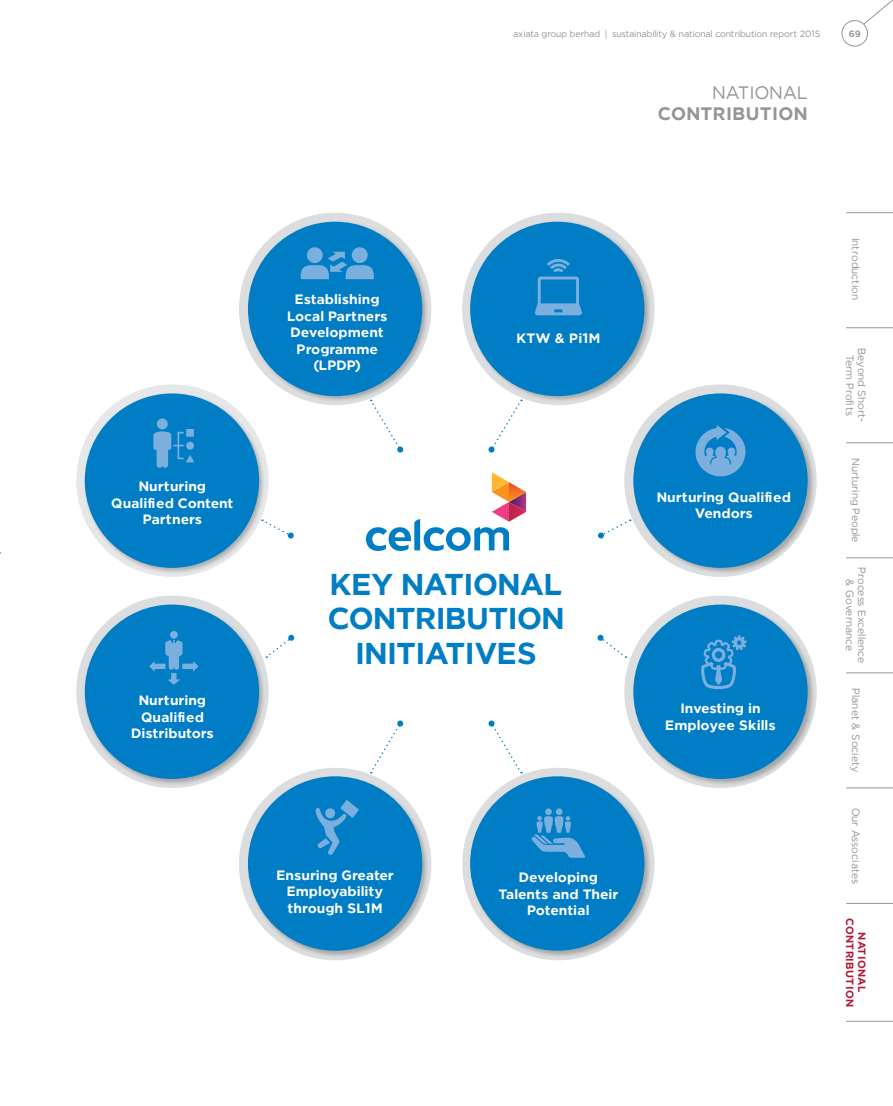
<style>
.page{position:relative;width:893px;height:1106px;background:#fff}
.page>*{position:absolute;margin:0;border:0;box-sizing:border-box;transform-origin:0 0}
.t1{font:700 30px/34.5px "Axiata";letter-spacing:-.02em;color:#007dc5;text-align:center}
.t2{font:700 18px/21px "Axiata";letter-spacing:.02em;color:#939598;text-align:right}
.t3{font:700 13.5px/16.5px "Axiata";color:#fff;text-align:center}
.t4{font:10.5px/12px "Axiata";color:#939598;text-align:center}
.t5{font:700 10.5px/12px "Axiata";letter-spacing:.03em;color:#af1d35;text-align:center}
.t6{font:9px "Axiata";color:#939598}
.t7{font:700 9px "Axiata";color:#939598}
.s1{font-weight:400}
</style>
<div class="page">
<div style="left:842px;top:20px;width:26px;height:26px;border:1px solid #939598;border-radius:50%"></div>
<svg style="left:863px;top:0;width:30px;height:25px"></svg>
<hr style="left:846px;top:212px;width:47px;height:1px;background:#939598">
<hr style="left:846px;top:327px;width:47px;height:1px;background:#939598">
<hr style="left:846px;top:442px;width:47px;height:1px;background:#939598">
<hr style="left:846px;top:557px;width:47px;height:1px;background:#939598">
<hr style="left:846px;top:672px;width:47px;height:1px;background:#939598">
<hr style="left:846px;top:787px;width:47px;height:1px;background:#939598">
<hr style="left:846px;top:903px;width:47px;height:1px;background:#939598">
<hr style="left:846px;top:1020px;width:47px;height:1px;background:#939598">
<div style="left:84px;top:221px;width:730px;height:736px;background:#000;opacity:.25"></div>
<div style="left:248px;top:222px;width:174px;height:174px;background:#007dc5;border-radius:50%"></div>
<div style="left:470px;top:222px;width:174px;height:174px;background:#007dc5;border-radius:50%"></div>
<div style="left:85px;top:393px;width:174px;height:175px;background:#007dc5;border-radius:50%"></div>
<div style="left:85px;top:604px;width:174px;height:175px;background:#007dc5;border-radius:50%"></div>
<div style="left:633px;top:393px;width:175px;height:175px;background:#007dc5;border-radius:50%"></div>
<div style="left:248px;top:776px;width:174px;height:174px;background:#007dc5;border-radius:50%"></div>
<div style="left:470px;top:776px;width:174px;height:174px;background:#007dc5;border-radius:50%"></div>
<div style="left:633px;top:604px;width:175px;height:175px;background:#007dc5;border-radius:50%"></div>
<svg style="left:371px;top:399px;width:32px;height:53px"></svg>
<svg style="left:371px;top:720px;width:32px;height:53px"></svg>
<svg style="left:262px;top:519px;width:32px;height:19px"></svg>
<svg style="left:266px;top:635px;width:28px;height:23px"></svg>
<svg style="left:488px;top:399px;width:34px;height:53px"></svg>
<svg style="left:488px;top:720px;width:34px;height:53px"></svg>
<svg style="left:598px;top:519px;width:33px;height:19px"></svg>
<svg style="left:597px;top:635px;width:29px;height:23px"></svg>
<svg style="left:307px;top:247px;width:16px;height:16px"></svg>
<svg style="left:352px;top:247px;width:16px;height:16px"></svg>
<svg style="left:301px;top:252px;width:73px;height:27px"></svg>
<div style="left:170px;top:631px;width:8px;height:7px;background:#7bafde;border-radius:50%"></div>
<svg style="left:149px;top:639px;width:49px;height:46px"></svg>
<svg style="left:315px;top:800px;width:44px;height:55px"></svg>
<div style="left:545px;top:808px;width:7px;height:7px;background:#7bafde;border-radius:50%"></div>
<div style="left:556px;top:808px;width:6px;height:7px;background:#7bafde;border-radius:50%"></div>
<svg style="left:531px;top:816px;width:54px;height:41px"></svg>
<svg style="left:701px;top:635px;width:46px;height:54px"></svg>
<svg style="left:535px;top:259px;width:47px;height:56px"></svg>
<svg style="left:366px;top:470px;width:161px;height:81px"></svg>
<svg style="left:153px;top:418px;width:41px;height:50px"></svg>
<svg style="left:695px;top:425px;width:51px;height:52px"></svg>
<p class="t6" style="left:513px;top:28px;width:309px">axiata group berhad | sustainability &amp; national contribution report 2015</p>
<p class="t2" style="left:658px;top:82px;width:152px"><span class="s1">NATIONAL<br></span>CONTRIBUTION</p>
<p class="t7" style="left:849px;top:28px;width:13px">69</p>
<p class="t3" style="left:287px;top:290px;width:102px">Establishing<br>Local Partners<br>Development<br>Programme (LPDP)</p>
<p class="t3" style="left:517px;top:329px;width:85px">KTW &amp; Pi1M</p>
<p class="t3" style="left:111px;top:478px;width:124px">Nurturing<br>Qualified Content<br>Partners</p>
<p class="t3" style="left:657px;top:488px;width:136px">Nurturing Qualified<br>Vendors</p>
<p class="t3" style="left:131px;top:691px;width:84px">Nurturing<br>Qualified<br>Distributors</p>
<p class="t1" style="left:328px;top:565px;width:238px">KEY NATIONAL<br>CONTRIBUTION<br>INITIATIVES</p>
<p class="t3" style="left:665px;top:700px;width:112px">Investing in<br>Employee Skills</p>
<p class="t3" style="left:276px;top:866px;width:119px">Ensuring Greater<br>Employability through SL1M</p>
<p class="t3" style="left:498px;top:868px;width:121px">Developing<br>Talents and Their<br>Potential</p>
<p class="t4" style="left:862px;top:238px;width:64px;rotate:90deg">Introduction</p>
<p class="t4" style="left:868px;top:348px;width:76px;rotate:90deg">Beyond Short-<br>Term Profits</p>
<p class="t4" style="left:862px;top:458px;width:86px;rotate:90deg">Nurturing People</p>
<p class="t4" style="left:868px;top:567px;width:98px;rotate:90deg">Process Excellence &amp; Governance</p>
<p class="t4" style="left:862px;top:688px;width:86px;rotate:90deg">Planet &amp; Society</p>
<p class="t4" style="left:862px;top:807px;width:78px;rotate:90deg">Our Associates</p>
<p class="t5" style="left:868px;top:918px;width:90px;rotate:90deg">NATIONAL<br>CONTRIBUTION</p>
</div>
